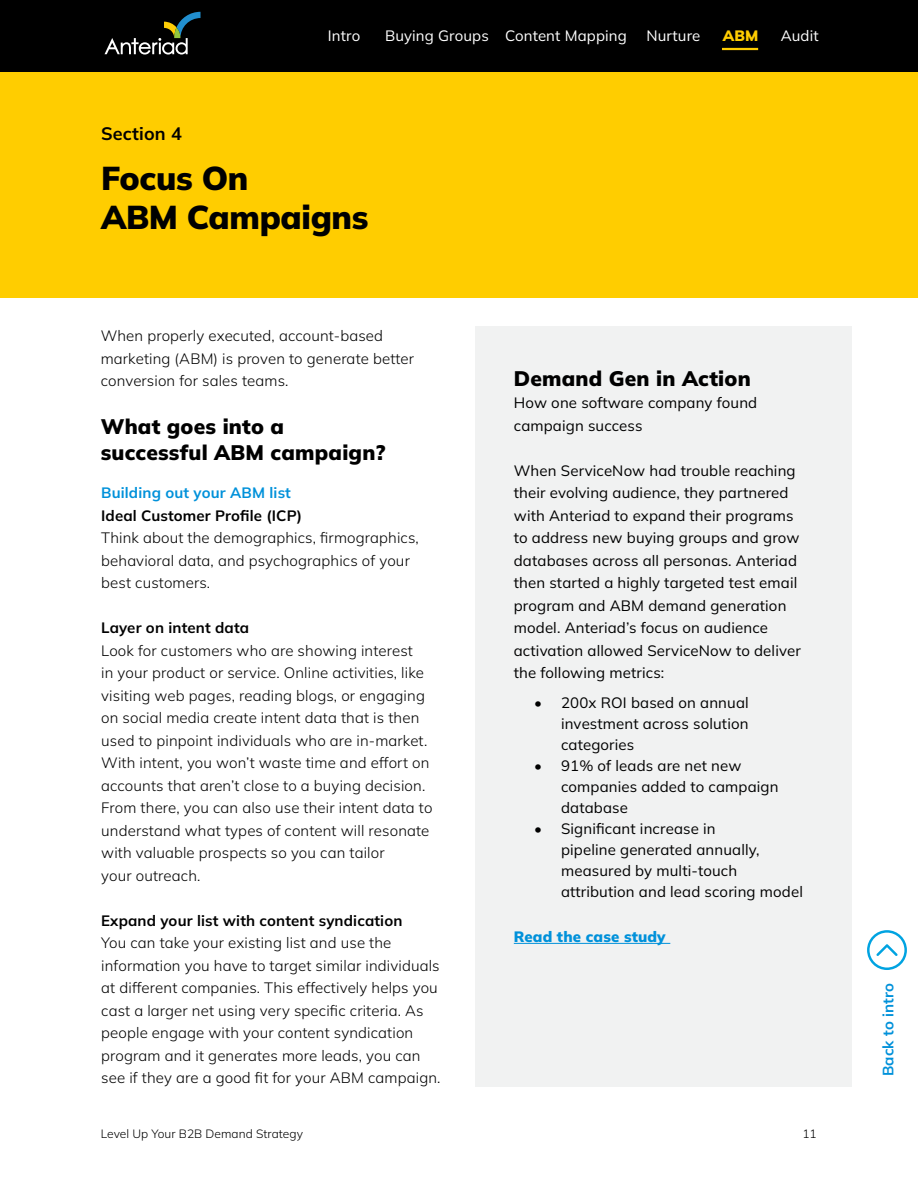
<style>
.page{position:relative;width:918px;height:1188px;background:#fff}
.page>*{position:absolute;margin:0;border:0;box-sizing:border-box;transform-origin:0 0}
.t1{font:900 33px/39px "Mulish";letter-spacing:-.01em;color:#000}
.t2{font:900 21px/25.5px "Mulish";letter-spacing:.01em;color:#000}
.t3{font:700 18px "Mulish";letter-spacing:.01em;color:#000}
.t4{font:300 15px/22.5px "Mulish";letter-spacing:.01em;color:#000}
.t5{font:15px/22.5px "Mulish";letter-spacing:.01em;color:#000}
.t6{font:700 15px "Mulish";letter-spacing:.01em;color:#000}
.t7{font:15px "Mulish";letter-spacing:.01em;color:#fff}
.t8{font:700 15px "Mulish";letter-spacing:.01em;color:#0091da}
.t9{font:900 15px "Mulish";letter-spacing:.01em;color:#0091da}
.t10{font:900 15px "Mulish";color:#ffcd00}
.t11{font:300 12px "Mulish";letter-spacing:.005em;color:#000}
</style>
<div class="page">
<div style="left:0;top:64px;width:918px;height:234px;background:#ffcd00"></div>
<div style="left:476px;top:326px;width:376px;height:761px;background:#f1f2f2"></div>
<svg style="left:868px;top:930px;width:38px;height:40px"></svg>
<hr style="left:514px;top:943px;width:156px;height:1px;background:#0091da">
<div style="left:0;top:0;width:918px;height:71px;background:#000"></div>
<svg style="left:105px;top:12px;width:96px;height:43px"></svg>
<hr style="left:722px;top:48px;width:36px;height:2px;background:#ffcd00">
<p class="t3" style="left:101px;top:121px;width:82px">Section 4</p>
<p class="t7" style="left:328px;top:26px;width:34px">Intro</p>
<p class="t7" style="left:385px;top:26px;width:243px">Buying Groups Content Mapping</p>
<p class="t7" style="left:646px;top:26px;width:56px">Nurture</p>
<p class="t10" style="left:723px;top:26px;width:37px">ABM</p>
<p class="t7" style="left:781px;top:26px;width:40px">Audit</p>
<h1 class="t1" style="left:101px;top:158px;width:269px">Focus On<br>ABM Campaigns</h1>
<p class="t4" style="left:101px;top:324px;width:315px">When properly executed, account-based marketing (ABM) is proven to generate better conversion for sales teams.</p>
<h2 class="t2" style="left:101px;top:413px;width:286px">What goes into a successful ABM campaign?</h2>
<p class="t8" style="left:101px;top:483px;width:191px">Building out your ABM list</p>
<p class="t6" style="left:101px;top:505px;width:202px">Ideal Customer Profile (ICP)</p>
<p class="t4" style="left:101px;top:526px;width:319px">Think about the demographics, firmographics, behavioral data, and psychographics of your best customers.</p>
<p class="t6" style="left:101px;top:618px;width:149px">Layer on intent data</p>
<p class="t4" style="left:101px;top:639px;width:333px">Look for customers who are showing interest<br>in your product or service. Online activities, like visiting web pages, reading blogs, or engaging on social media create intent data that is then used to pinpoint individuals who are in-market.<br>With intent, you won’t waste time and effort on accounts that aren’t close to a buying decision.<br>From there, you can also use their intent data to understand what types of content will resonate with valuable prospects so you can tailor<br>your outreach.</p>
<p class="t6" style="left:101px;top:910px;width:303px">Expand your list with content syndication</p>
<p class="t4" style="left:101px;top:931px;width:341px">You can take your existing list and use the information you have to target similar individuals at different companies. This effectively helps you cast a larger net using very specific criteria. As people engage with your content syndication program and it generates more leads, you can see if they are a good fit for your ABM campaign.</p>
<h2 class="t2" style="left:514px;top:365px;width:238px">Demand Gen in Action</h2>
<p class="t5" style="left:514px;top:391px;width:245px">How one software company found campaign success</p>
<p class="t5" style="left:514px;top:459px;width:289px">When ServiceNow had trouble reaching their evolving audience, they partnered with Anteriad to expand their programs to address new buying groups and grow databases across all personas. Anteriad then started a highly targeted test email program and ABM demand generation model. Anteriad’s focus on audience activation allowed ServiceNow to deliver the following metrics:</p>
<p class="t5" style="left:561px;top:692px;width:189px;line-height:21px;text-align:justify;text-indent:-27px">• 200x ROI based on annual investment across solution categories</p>
<p class="t5" style="left:561px;top:755px;width:219px;line-height:21px;text-indent:-27px">• 91% of leads are net new companies added to campaign database</p>
<p class="t5" style="left:561px;top:818px;width:243px;line-height:21px;text-indent:-27px">• Significant increase in<br>pipeline generated annually, measured by multi-touch attribution and lead scoring model</p>
<p class="t9" style="left:514px;top:927px;width:153px">Read the case study</p>
<p class="t11" style="left:101px;top:1125px;width:204px">Level Up Your B2B Demand Strategy</p>
<p class="t11" style="left:802px;top:1125px;width:16px">11</p>
<p class="t8" style="left:878px;top:1076px;width:95px;rotate:-90deg">Back to intro</p>
</div>
